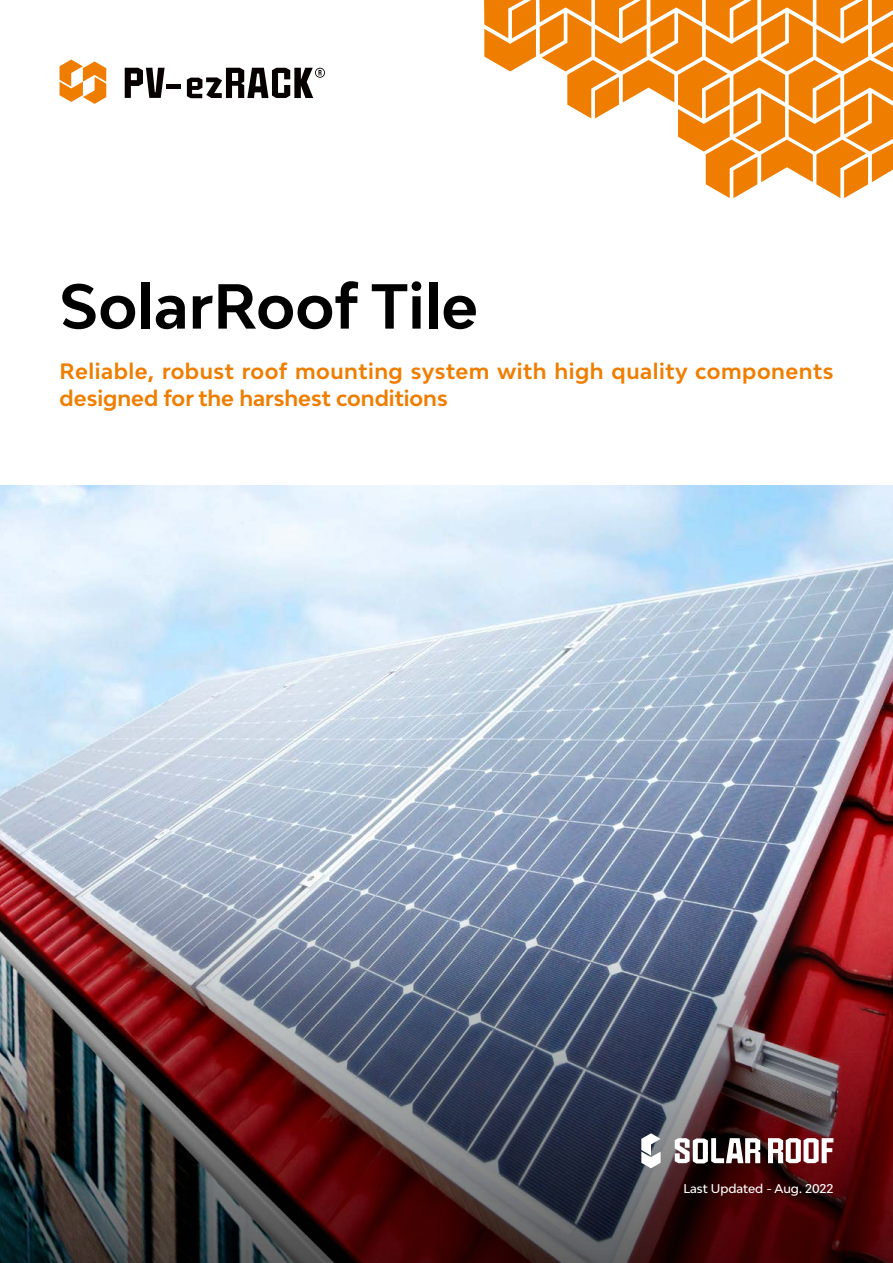
<style>
.page{position:relative;width:893px;height:1263px;background:#fff}
.page>*{position:absolute;margin:0;border:0;box-sizing:border-box;transform-origin:0 0}
.t1{font:700 60px "Bw Modelica";color:#000}
.t2{font:700 21px/27px "Bw Modelica";letter-spacing:.02em;color:#ef7e00}
.t3{font:500 12px "Bw Modelica";color:#fff}
</style>
<div class="page">
<svg style="left:484px;top:0;width:409px;height:198px"></svg>
<svg style="left:125px;top:68px;width:40px;height:30px"></svg>
<hr style="left:166px;top:85px;width:15px;height:4px;background:#070000">
<svg style="left:187px;top:68px;width:138px;height:30px"></svg>
<svg style="left:60px;top:60px;width:46px;height:44px"></svg>
<img style="left:0;top:485px;width:893px;height:778px">
<svg style="left:768px;top:1138px;width:65px;height:25px"></svg>
<svg style="left:675px;top:1138px;width:85px;height:25px"></svg>
<svg style="left:641px;top:1133px;width:20px;height:35px"></svg>
<h1 class="t1" style="left:59px;top:267px;width:420px">SolarRoof Tile</h1>
<p class="t2" style="left:60px;top:357px;width:775px">Reliable, robust roof mounting system with high quality components designed for the harshest conditions</p>
<p class="t3" style="left:683px;top:1180px;width:152px">Last Updated - Aug. 2022</p>
</div>
